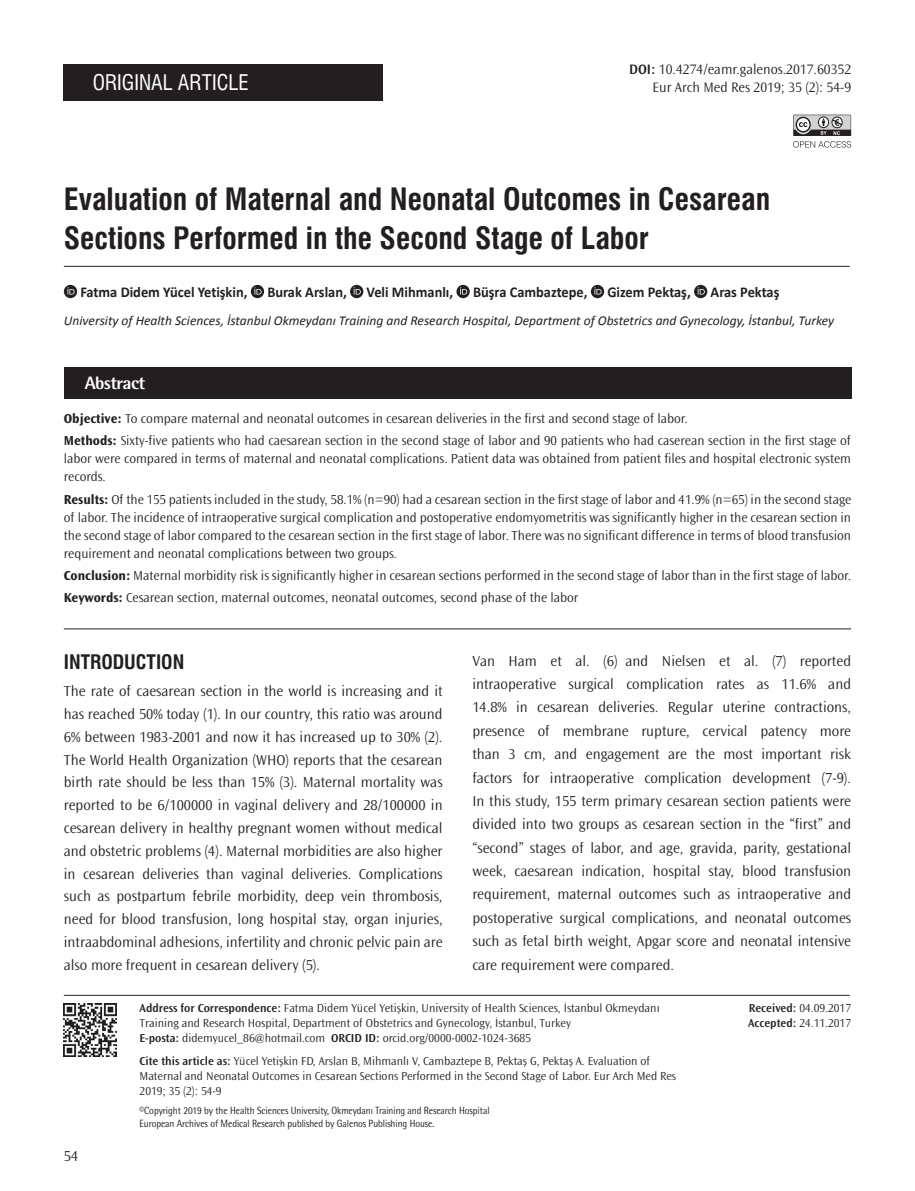
<style>
.page{position:relative;width:915px;height:1191px;background:#fff}
.page>*{position:absolute;margin:0;border:0;box-sizing:border-box;transform-origin:0 0}
.t1{font:30px/38.7px "Swiss Condensed Bold Tr";color:#231f20}
.t2{font:21px "Swiss Condensed Tr";color:#fff}
.t3{font:19.5px "Swiss Condensed Bold Tr";color:#231f20}
.t4{font:800 18px "Rotis Semi Sans Std";letter-spacing:-.025em;color:#fff}
.t5{font:300 15px/23.4px "Ocean Sans Std";color:#231f20;text-align:justify}
.t6{font:700 15px "Calibri";color:#231f20;scale:.96 1}
.t7{font:300 14.25px/18px "Ocean Sans Std";color:#231f20;text-align:right}
.t8{font:300 13.5px/18px "Ocean Sans Std";color:#231f20}
.t9{font:italic 13.5px "Calibri";color:#231f20}
.t10{font:300 12px/15px "Ocean Sans Std";color:#231f20}
.t11{font:10.5px/13.5px "Rotis Semi Sans Std";letter-spacing:-.005em;color:#231f20;scale:.9 1}
.s1{font-weight:600}
.s2{font-weight:700}
</style>
<div class="page">
<div style="left:64px;top:367px;width:786px;height:31px;background:#231f20"></div>
<svg style="left:64px;top:285px;width:13px;height:13px"></svg>
<svg style="left:67px;top:287px;width:8px;height:7px"></svg>
<svg style="left:251px;top:285px;width:13px;height:13px"></svg>
<svg style="left:254px;top:287px;width:7px;height:7px"></svg>
<svg style="left:350px;top:285px;width:13px;height:13px"></svg>
<svg style="left:353px;top:287px;width:8px;height:7px"></svg>
<svg style="left:456px;top:285px;width:13px;height:13px"></svg>
<svg style="left:460px;top:287px;width:7px;height:7px"></svg>
<svg style="left:590px;top:285px;width:14px;height:13px"></svg>
<svg style="left:594px;top:287px;width:7px;height:7px"></svg>
<svg style="left:693px;top:285px;width:14px;height:13px"></svg>
<svg style="left:697px;top:287px;width:7px;height:7px"></svg>
<hr style="left:64px;top:266px;width:785px;height:1px;background:#231f20">
<div style="left:64px;top:64px;width:319px;height:37px;background:#231f20"></div>
<hr style="left:64px;top:995px;width:785px;height:1px;background:#231f20">
<hr style="left:64px;top:628px;width:786px;height:1px;background:#231f20">
<svg style="left:793px;top:115px;width:57px;height:33px"></svg>
<img style="left:63px;top:1003px;width:53px;height:54px">
<h2 class="t2" style="left:93px;top:70px;width:158px">ORIGINAL ARTICLE</h2>
<p class="t7" style="left:629px;top:61px;width:223px"><span class="s1">DOI:</span> 10.4274/eamr.galenos.2017.60352<br>Eur Arch Med Res 2019; 35 (2): 54-9</p>
<h1 class="t1" style="left:64px;top:180px;width:707px">Evaluation of Maternal and Neonatal Outcomes in Cesarean<br>Sections Performed in the Second Stage of Labor</h1>
<p class="t6" style="left:80px;top:282px;width:176px">Fatma Didem Yücel Yetişkin,</p>
<p class="t6" style="left:267px;top:282px;width:84px">Burak Arslan,</p>
<p class="t6" style="left:366px;top:282px;width:92px">Veli Mihmanlı,</p>
<p class="t6" style="left:473px;top:282px;width:121px">Büşra Cambaztepe,</p>
<p class="t6" style="left:607px;top:282px;width:88px">Gizem Pektaş,</p>
<p class="t6" style="left:710px;top:282px;width:73px">Aras Pektaş</p>
<p class="t9" style="left:64px;top:312px;width:771px">University of Health Sciences, İstanbul Okmeydanı Training and Research Hospital, Department of Obstetrics and Gynecology, İstanbul, Turkey</p>
<p class="t4" style="left:85px;top:371px;width:62px">Abstract</p>
<p class="t8" style="left:64px;top:408px;width:788px;line-height:22.2px"><span class="s2">Objective:</span> To compare maternal and neonatal outcomes in cesarean deliveries in the first and second stage of labor.<br><span class="s2">Methods:</span> Sixty-five patients who had caesarean section in the second stage of labor and 90 patients who had caserean section in the first stage of</p>
<p class="t8" style="left:64px;top:450px;width:788px">labor were compared in terms of maternal and neonatal complications. Patient data was obtained from patient files and hospital electronic system records.</p>
<p class="t8" style="left:64px;top:490px;width:788px;text-align:justify"><span class="s2">Results:</span> Of the 155 patients included in the study, 58.1% (n=90) had a cesarean section in the first stage of labor and 41.9% (n=65) in the second stage of labor. The incidence of intraoperative surgical complication and postoperative endomyometritis was significantly higher in the cesarean section in the second stage of labor compared to the cesarean section in the first stage of labor. There was no significant difference in terms of blood transfusion requirement and neonatal complications between two groups.</p>
<p class="t8" style="left:64px;top:564px;width:788px;line-height:22.2px"><span class="s2">Conclusion:</span> Maternal morbidity risk is significantly higher in cesarean sections performed in the second stage of labor than in the first stage of labor.<br><span class="s2">Keywords:</span> Cesarean section, maternal outcomes, neonatal outcomes, second phase of the labor</p>
<h3 class="t3" style="left:64px;top:650px;width:122px">INTRODUCTION</h3>
<p class="t5" style="left:64px;top:680px;width:380px;line-height:22.8px">The rate of caesarean section in the world is increasing and it has reached 50% today (1). In our country, this ratio was around 6% between 1983-2001 and now it has increased up to 30% (2).<br>The World Health Organization (WHO) reports that the cesarean birth rate should be less than 15% (3). Maternal mortality was reported to be 6/100000 in vaginal delivery and 28/100000 in cesarean delivery in healthy pregnant women without medical and obstetric problems (4). Maternal morbidities are also higher in cesarean deliveries than vaginal deliveries. Complications such as postpartum febrile morbidity, deep vein thrombosis, need for blood transfusion, long hospital stay, organ injuries, intraabdominal adhesions, infertility and chronic pelvic pain are also more frequent in cesarean delivery (5).</p>
<p class="t5" style="left:472px;top:649px;width:380px">Van Ham et al. (6) and Nielsen et al. (7) reported intraoperative surgical complication rates as 11.6% and 14.8% in cesarean deliveries. Regular uterine contractions, presence of membrane rupture, cervical patency more than 3 cm, and engagement are the most important risk factors for intraoperative complication development (7-9).<br>In this study, 155 term primary cesarean section patients were divided into two groups as cesarean section in the “first” and “second” stages of labor, and age, gravida, parity, gestational week, caesarean indication, hospital stay, blood transfusion requirement, maternal outcomes such as intraoperative and postoperative surgical complications, and neonatal outcomes such as fetal birth weight, Apgar score and neonatal intensive care requirement were compared.</p>
<p class="t5" style="left:64px;top:1145px;width:16px">54</p>
<p class="t10" style="left:139px;top:1001px;width:521px"><span class="s1">Address for Correspondence:</span> Fatma Didem Yücel Yetişkin, University of Health Sciences, İstanbul Okmeydanı<br>Training and Research Hospital, Department of Obstetrics and Gynecology, İstanbul, Turkey<br><span class="s1">E-posta:</span> didemyucel_86@hotmail.com <span class="s1">ORCID ID:</span> orcid.org/0000-0002-1024-3685</p>
<p class="t10" style="left:139px;top:1053px;width:538px"><span class="s1">Cite this article as:</span> Yücel Yetişkin FD, Arslan B, Mihmanlı V, Cambaztepe B, Pektaş G, Pektaş A. Evaluation of<br>Maternal and Neonatal Outcomes in Cesarean Sections Performed in the Second Stage of Labor. Eur Arch Med Res<br>2019; 35 (2): 54-9</p>
<p class="t11" style="left:139px;top:1103px;width:390px">©Copyright 2019 by the Health Sciences University, Okmeydanı Training and Research Hospital<br>European Archives of Medical Research published by Galenos Publishing House.</p>
<p class="t10" style="left:747px;top:1001px;width:105px"><span class="s1">Received:</span> 04.09.2017<br><span class="s1">Accepted:</span> 24.11.2017</p>
</div>
